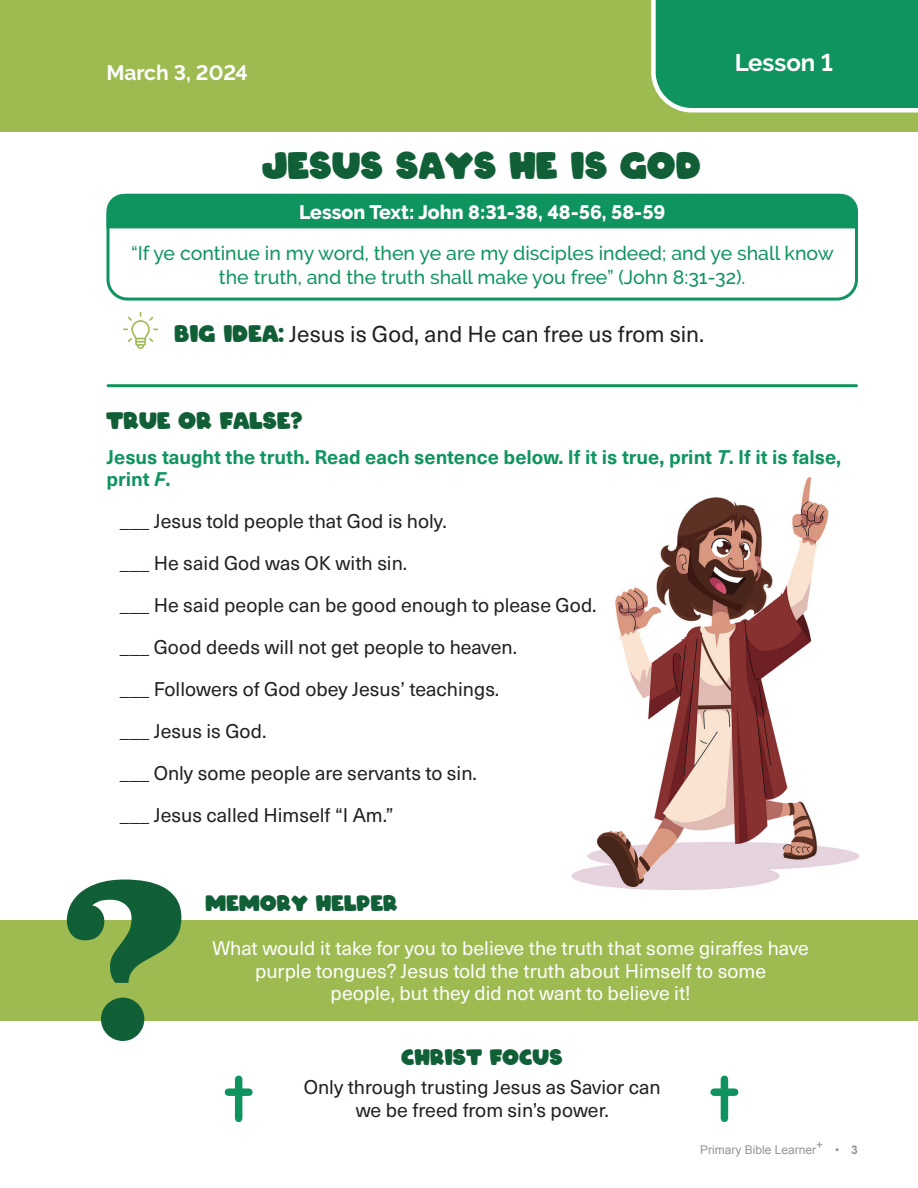
<style>
.page{position:relative;width:918px;height:1188px;background:#fff}
.page>*{position:absolute;margin:0;border:0;box-sizing:border-box;transform-origin:0 0}
.t1{font:36px "ARCO Typography";color:#115f37}
.t2{font:700 24px "Raleway";color:#fff}
.t3{font:22.5px "Neue Haas Unica W1 G";color:#231f20}
.t4{font:22.5px "ARCO Typography";color:#115f37}
.t5{font:21px "ARCO Typography";color:#115f37}
.t6{font:700 21px "Raleway";color:#fff}
.t7{font:19.5px/42px "Neue Haas Unica W1 G";color:#231f20;text-align:center}
.t8{font:19.5px/22.5px "Neue Haas Unica W1 G";color:#fff;text-align:center}
.t9{font:500 19.5px/24px "Raleway";color:#10945f;text-align:center}
.t10{font:700 19.5px/22.5px "Neue Haas Unica W1 G";color:#10945f}
.t11{font:800 19.5px "Raleway";color:#fff}
.t12{font:12px "Arial";color:#939598}
.s1{font-family:"ARCO Typography";color:#115f37}
.s2{font-style:italic}
.s3{font-weight:700}
</style>
<div class="page">
<img style="left:571px;top:477px;width:289px;height:413px">
<div style="left:0;top:0;width:918px;height:132px;background:#9dbb51"></div>
<div style="left:106px;top:194px;width:752px;height:107px;border:3px solid #10945f;border-radius:20px"></div>
<div style="left:107px;top:194px;width:751px;height:34px;background:#10945f"></div>
<svg style="left:123px;top:312px;width:35px;height:37px"></svg>
<hr style="left:108px;top:384px;width:748px;height:3px;background:#10945f">
<div style="left:0;top:920px;width:918px;height:100px;background:#9dbb51"></div>
<svg style="left:67px;top:880px;width:114px;height:161px"></svg>
<div style="left:235px;top:1079px;width:7px;height:39px;background:#10945f"></div>
<div style="left:228px;top:1088px;width:21px;height:8px;background:#10945f"></div>
<div style="left:721px;top:1079px;width:7px;height:39px;background:#10945f"></div>
<div style="left:714px;top:1088px;width:21px;height:8px;background:#10945f"></div>
<svg style="left:651px;top:0;width:267px;height:113px;background:#1f9a67"></svg>
<p class="t6" style="left:106px;top:60px;width:143px">March 3, 2024</p>
<p class="t1" style="left:262px;top:145px;width:441px">JESUS SAYS HE IS GOD</p>
<p class="t11" style="left:299px;top:201px;width:368px">Lesson Text: John 8:31-38, 48-56, 58-59</p>
<p class="t2" style="left:735px;top:49px;width:100px">Lesson 1</p>
<p class="t9" style="left:131px;top:241px;width:704px">“If ye continue in my word, then ye are my disciples indeed; and ye shall know the truth, and the truth shall make you free” (John 8:31-32).</p>
<p class="t3" style="left:175px;top:318px;width:531px"><span class="s1">BIG IDEA:</span> Jesus is God, and He can free us from sin.</p>
<p class="t4" style="left:106px;top:408px;width:198px">TRUE OR FALSE?</p>
<p class="t10" style="left:106px;top:444px;width:736px">Jesus taught the truth. Read each sentence below. If it is true, print <span class="s2">T</span>. If it is false, print <span class="s2">F</span>.</p>
<p class="t7" style="left:120px;top:499px;width:478px;text-align:left">___ Jesus told people that God is holy.<br>___ He said God was OK with sin.<br>___ He said people can be good enough to please God. ___ Good deeds will not get people to heaven.<br>___ Followers of God obey Jesus’ teachings.<br>___ Jesus is God.<br>___ Only some people are servants to sin.<br>___ Jesus called Himself “I Am.”</p>
<p class="t5" style="left:206px;top:891px;width:194px">MEMORY HELPER</p>
<p class="t8" style="left:212px;top:936px;width:598px">What would it take for you to believe the truth that some giraffes have purple tongues? Jesus told the truth about Himself to some<br>people, but they did not want to believe it!</p>
<p class="t5" style="left:402px;top:1045px;width:163px">CHRIST FOCUS</p>
<p class="t7" style="left:304px;top:1075px;width:358px;line-height:22.5px">Only through trusting Jesus as Savior can we be freed from sin’s power.</p>
<p class="t12" style="left:700px;top:1141px;width:159px">Primary Bible Learner+ • <span class="s3">3</span></p>
</div>
